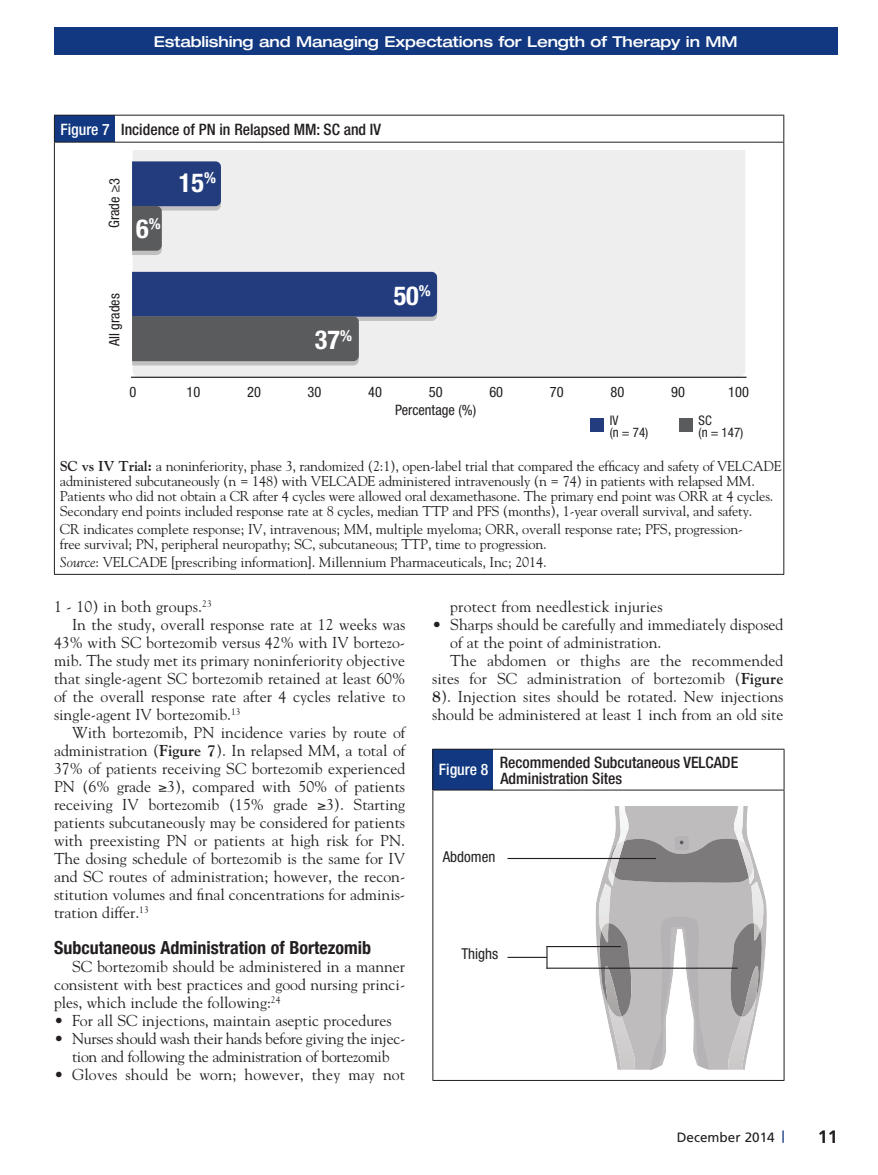
<style>
.page{position:relative;width:878px;height:1175px;background:#fff}
.page>*{position:absolute;margin:0;border:0;box-sizing:border-box;transform-origin:0 0}
.t1{font:700 condensed 26.25px "Helvetica Neue";color:#fff}
.t2{font:700 condensed 18px "Helvetica Neue";color:#231f20}
.t3{font:700 18px "Frutiger";color:#231f20}
.t4{font:15.75px/18px "Goudy";color:#231f20;text-align:justify}
.t5{font:15.75px/18px "Goudy";letter-spacing:-.02em;color:#231f20;text-align:center}
.t6{font:500 condensed 15.75px/16.5px "Helvetica Neue";color:#231f20}
.t7{font:500 condensed 15.75px "Helvetica Neue";color:#fff}
.t8{font:500 expanded 15px "Helvetica Neue";letter-spacing:-.01em;color:#fff}
.t9{font:condensed 15px "Helvetica Neue";color:#231f20}
.t10{font:condensed 14.4px "Helvetica Neue";color:#211d1e}
.t11{font:14.25px/15px "Goudy";letter-spacing:-.015em;color:#231f20}
.t12{font:13.5px "Frutiger";color:#231f20}
.t13{font:condensed 13.2px/12px "Helvetica Neue";color:#211d1e}
.s1{color:#fff}
.s2{font-family:"Helvetica Neue LT Std";font-weight:300}
.s3{font-weight:700}
.s4{font-style:italic}
</style>
<div class="page">
<div style="left:54px;top:115px;width:60px;height:27px;background:#113880"></div>
<hr style="left:54px;top:115px;width:730px;height:1px;background:#231f20">
<svg style="left:54px;top:116px;width:1px;height:26px"></svg>
<svg style="left:783px;top:116px;width:1px;height:26px"></svg>
<hr style="left:54px;top:142px;width:730px;height:1px;background:#231f20">
<hr style="left:54px;top:142px;width:1px;height:432px;background:#231f20">
<hr style="left:54px;top:574px;width:730px;height:1px;background:#231f20">
<hr style="left:783px;top:142px;width:1px;height:432px;background:#231f20">
<div style="left:432px;top:749px;width:61px;height:41px;background:#113880"></div>
<hr style="left:432px;top:749px;width:352px;height:1px;background:#231f20">
<hr style="left:432px;top:749px;width:1px;height:40px;background:#231f20">
<hr style="left:783px;top:749px;width:1px;height:40px;background:#231f20">
<hr style="left:432px;top:789px;width:352px;height:1px;background:#231f20">
<hr style="left:432px;top:790px;width:1px;height:290px;background:#231f20">
<hr style="left:432px;top:1080px;width:352px;height:1px;background:#231f20">
<hr style="left:783px;top:790px;width:1px;height:290px;background:#231f20">
<svg style="left:595px;top:857px;width:171px;height:112px"></svg>
<img style="left:598px;top:806px;width:166px;height:263px">
<img style="left:601px;top:923px;width:20px;height:93px">
<img style="left:741px;top:923px;width:19px;height:93px">
<img style="left:610px;top:839px;width:143px;height:38px">
<hr style="left:507px;top:858px;width:149px;height:1px;background:#231f20">
<hr style="left:546px;top:946px;width:74px;height:1px;background:#231f20">
<hr style="left:546px;top:967px;width:191px;height:1px;background:#231f20">
<svg style="left:546px;top:946px;width:1px;height:22px"></svg>
<hr style="left:507px;top:956px;width:40px;height:2px;background:#231f20">
<div style="left:54px;top:27px;width:783px;height:27px;background:#113880"></div>
<svg style="left:782px;top:1130px;width:1px;height:12px"></svg>
<div style="left:132px;top:150px;width:613px;height:227px;background:#eeeeef"></div>
<svg style="left:132px;top:272px;width:305px;height:93px;background:#556282"></svg>
<hr style="left:131px;top:377px;width:615px;height:1px;background:#211d1e">
<svg style="left:132px;top:161px;width:89px;height:94px;background:#73809f"></svg>
<div style="left:590px;top:418px;width:14px;height:13px;background:#223c7d"></div>
<div style="left:679px;top:418px;width:13px;height:13px;background:#5a5b5d"></div>
<p class="t8" style="left:154px;top:32px;width:585px">Establishing and Managing Expectations for Length of Therapy in MM</p>
<p class="t6" style="left:60px;top:121px;width:322px"><span class="s1">Figure 7</span> Incidence of PN in Relapsed MM: SC and IV</p>
<p class="t10" style="left:106px;top:228px;width:52px;rotate:-90deg">Grade <span class="s2">≥</span>3</p>
<p class="t1" style="left:136px;top:212px;width:26px">6<sup>%</sup></p>
<p class="t1" style="left:179px;top:167px;width:39px">15<sup>%</sup></p>
<p class="t10" style="left:106px;top:346px;width:54px;rotate:-90deg">All grades</p>
<p class="t1" style="left:315px;top:324px;width:39px">37<sup>%</sup></p>
<p class="t1" style="left:394px;top:280px;width:39px">50<sup>%</sup></p>
<p class="t10" style="left:129px;top:383px;width:8px">0</p>
<p class="t10" style="left:186px;top:383px;width:15px">10</p>
<p class="t10" style="left:247px;top:383px;width:15px">20</p>
<p class="t10" style="left:307px;top:383px;width:15px">30</p>
<p class="t10" style="left:368px;top:383px;width:15px">40</p>
<p class="t10" style="left:429px;top:383px;width:15px">50</p>
<p class="t10" style="left:489px;top:383px;width:15px">60</p>
<p class="t10" style="left:550px;top:383px;width:15px">70</p>
<p class="t10" style="left:610px;top:383px;width:15px">80</p>
<p class="t10" style="left:671px;top:383px;width:15px">90</p>
<p class="t10" style="left:728px;top:383px;width:22px">100</p>
<p class="t10" style="left:395px;top:402px;width:83px">Percentage (%)</p>
<p class="t13" style="left:609px;top:414px;width:40px">IV<br>(n = 74)</p>
<p class="t13" style="left:698px;top:414px;width:46px">SC<br>(n = 147)</p>
<p class="t11" style="left:60px;top:458px;width:723px"><span class="s3">SC vs IV Trial:</span> a noninferiority, phase 3, randomized (2:1), open-label trial that compared the efficacy and safety of VELCADE administered subcutaneously (n = 148) with VELCADE administered intravenously (n = 74) in patients with relapsed MM.<br>Patients who did not obtain a CR after 4 cycles were allowed oral dexamethasone. The primary end point was ORR at 4 cycles.<br>Secondary end points included response rate at 8 cycles, median TTP and PFS (months), 1-year overall survival, and safety.</p>
<p class="t11" style="left:60px;top:521px;width:684px">CR indicates complete response; IV, intravenous; MM, multiple myeloma; ORR, overall response rate; PFS, progression&shy;free survival; PN, peripheral neuropathy; SC, subcutaneous; TTP, time to progression.</p>
<p class="t11" style="left:60px;top:554px;width:488px"><span class="s4">Source</span>: VELCADE [prescribing information]. Millennium Pharmaceuticals, Inc; 2014.</p>
<p class="t4" style="left:54px;top:597px;width:159px">1 - 10) in both groups.<sup>23</sup></p>
<p class="t4" style="left:72px;top:615px;width:334px">In the study, overall response rate at 12 weeks was</p>
<p class="t4" style="left:54px;top:633px;width:352px">43% with SC bortezomib versus 42% with IV bortezo-</p>
<p class="t4" style="left:54px;top:651px;width:353px">mib. The study met its primary noninferiority objective</p>
<p class="t4" style="left:54px;top:669px;width:353px">that single-agent SC bortezomib retained at least 60%</p>
<p class="t4" style="left:54px;top:687px;width:353px">of the overall response rate after 4 cycles relative to</p>
<p class="t4" style="left:54px;top:705px;width:188px">single-agent IV bortezomib.<sup>13</sup></p>
<p class="t4" style="left:72px;top:723px;width:334px">With bortezomib, PN incidence varies by route of</p>
<p class="t4" style="left:54px;top:741px;width:353px">administration (<span class="s3">Figure 7</span>). In relapsed MM, a total of</p>
<p class="t4" style="left:54px;top:759px;width:353px">37% of patients receiving SC bortezomib experienced</p>
<p class="t4" style="left:54px;top:777px;width:353px">PN (6% grade ≥3), compared with 50% of patients</p>
<p class="t4" style="left:54px;top:795px;width:353px">receiving IV bortezomib (15% grade ≥3). Starting</p>
<p class="t4" style="left:54px;top:813px;width:352px">patients subcutaneously may be considered for patients</p>
<p class="t4" style="left:54px;top:831px;width:352px">with preexisting PN or patients at high risk for PN.</p>
<p class="t4" style="left:54px;top:849px;width:353px">The dosing schedule of bortezomib is the same for IV</p>
<p class="t4" style="left:54px;top:867px;width:353px">and SC routes of administration; however, the recon-</p>
<p class="t4" style="left:54px;top:885px;width:353px">stitution volumes and final concentrations for adminis-</p>
<p class="t4" style="left:54px;top:903px;width:96px">tration differ.<sup>13</sup></p>
<p class="t2" style="left:54px;top:933px;width:318px">Subcutaneous Administration of Bortezomib</p>
<p class="t4" style="left:54px;top:957px;width:353px;text-indent:18px">SC bortezomib should be administered in a manner consistent with best practices and good nursing princi&shy;ples, which include the following:<sup>24</sup></p>
<p class="t4" style="left:54px;top:1011px;width:339px">• For all SC injections, maintain aseptic procedures</p>
<p class="t5" style="left:54px;top:1029px;width:353px">• Nurses should wash their hands before giving the injec&shy;tion and following the administration of bortezomib</p>
<p class="t4" style="left:54px;top:1065px;width:353px">• Gloves should be worn; however, they may not</p>
<p class="t4" style="left:450px;top:597px;width:214px">protect from needlestick injuries</p>
<p class="t4" style="left:432px;top:615px;width:353px">• Sharps should be carefully and immediately disposed</p>
<p class="t4" style="left:450px;top:633px;width:213px">of at the point of administration.</p>
<p class="t4" style="left:450px;top:651px;width:335px">The abdomen or thighs are the recommended</p>
<p class="t4" style="left:432px;top:669px;width:352px">sites for SC administration of bortezomib (<span class="s3">Figure</span></p>
<p class="t4" style="left:432px;top:687px;width:352px"><span class="s3">8</span>). Injection sites should be rotated. New injections</p>
<p class="t4" style="left:432px;top:705px;width:353px">should be administered at least 1 inch from an old site</p>
<p class="t7" style="left:439px;top:760px;width:51px">Figure 8</p>
<p class="t6" style="left:499px;top:753px;width:240px">Recommended Subcutaneous VELCADE<br>Administration Sites</p>
<p class="t9" style="left:443px;top:847px;width:54px">Abdomen</p>
<p class="t9" style="left:461px;top:945px;width:38px">Thighs</p>
<p class="t12" style="left:676px;top:1129px;width:99px">December 2014</p>
<p class="t3" style="left:817px;top:1126px;width:22px">11</p>
</div>
